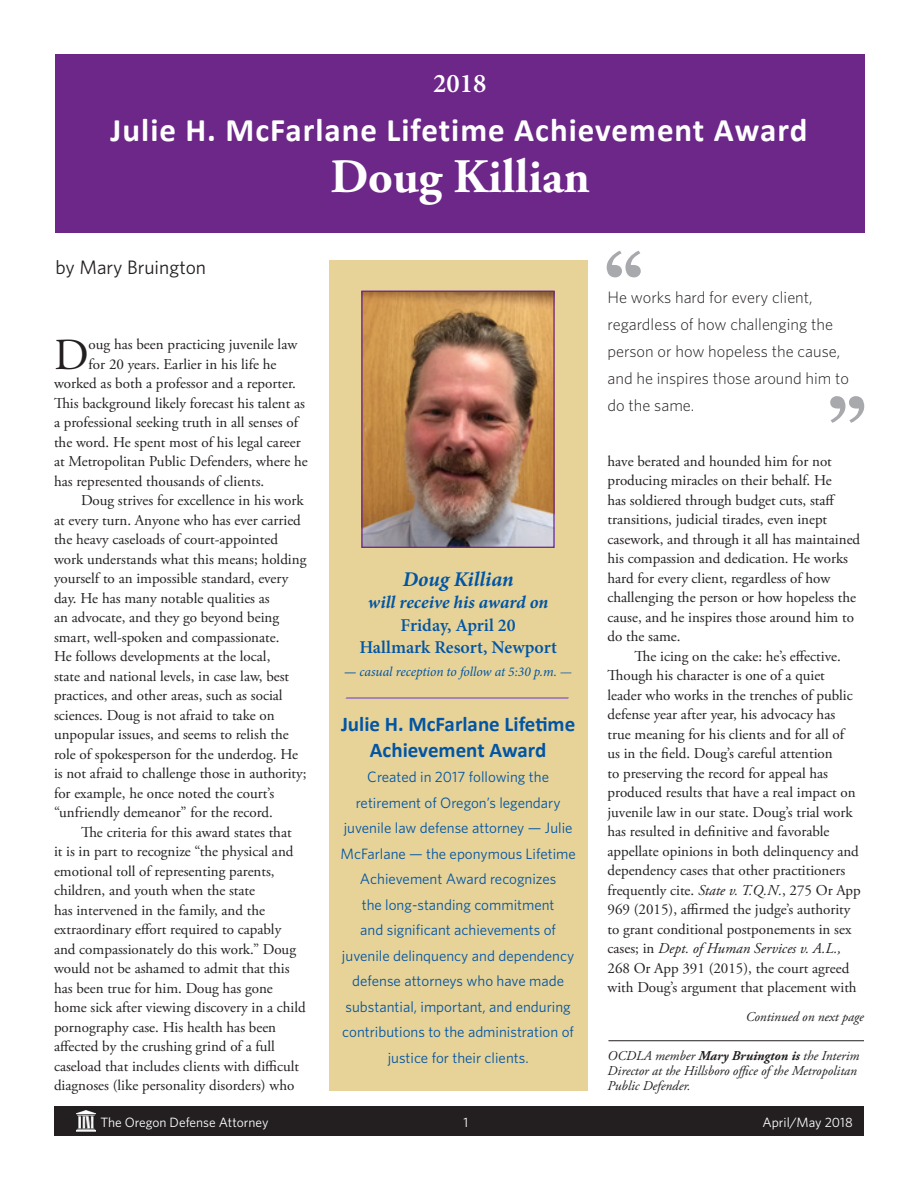
<style>
.page{position:relative;width:918px;height:1188px;background:#fff}
.page>*{position:absolute;margin:0;border:0;box-sizing:border-box;transform-origin:0 0}
.t1{font:700 78px "Georgia";color:#a8a9ad}
.t2{font:700 48px "Adobe Garamond Pro";color:#fff}
.t3{font:44.4px "Adobe Garamond Pro";color:#231f20}
.t4{font:700 33px "Calibri";letter-spacing:.03em;color:#fff}
.t5{font:600 27px "Minion Pro";color:#fff}
.t6{font:700 21px/25.5px "Calibri";color:#0155a5;text-align:center}
.t7{font:italic 700 21px "Minion Pro";letter-spacing:-.005em;color:#0155a5}
.t8{font:19.5px "Whitney";color:#231f20}
.t9{font:600 18px/22.5px "Minion Pro";color:#0155a5;text-align:center}
.t10{font:italic 700 18px "Minion Pro";color:#0155a5}
.t11{font:300 16.5px/27px "Whitney";color:#231f20}
.t12{font:15px/19.5px "Adobe Garamond Pro";color:#231f20}
.t13{font:15px/25.5px "Whitney";color:#0155a5;text-align:center}
.t14{font:italic 13.5px/15px "Adobe Garamond Pro";color:#231f20}
.t15{font:13.5px "Whitney";color:#fff}
.t16{font:italic 13.5px "Minion Pro";letter-spacing:-.01em;color:#0155a5}
.s1{font-weight:600;font-style:normal}
.s2{font-style:italic}
.s3{font-weight:700}
</style>
<div class="page">
<div style="left:54px;top:1107px;width:810px;height:29px;background:#231f20"></div>
<img style="left:77px;top:1111px;width:18px;height:20px">
<div style="left:329px;top:261px;width:258px;height:830px;background:#e7d398"></div>
<div style="left:55px;top:54px;width:810px;height:178px;background:#6c2789"></div>
<hr style="left:608px;top:1040px;width:256px;height:1px;background:#231f20">
<svg style="left:345px;top:697px;width:224px;height:2px"></svg>
<img style="left:363px;top:293px;width:190px;height:253px">
<div style="left:361px;top:291px;width:194px;height:257px;border:1px solid #6c2789"></div>
<h3 class="t5" style="left:433px;top:65px;width:55px">2018</h3>
<h3 class="t4" style="left:111px;top:110px;width:698px">Julie H. McFarlane Lifetime Achievement Award</h3>
<h2 class="t2" style="left:331px;top:149px;width:261px">Doug Killian</h2>
<h3 class="t8" style="left:56px;top:254px;width:152px">by Mary Bruington</h3>
<h3 class="t3" style="left:54px;top:328px;width:36px">D</h3>
<p class="t12" style="left:89px;top:335px;width:210px">oug has been practicing juvenile law</p>
<p class="t12" style="left:89px;top:355px;width:189px">for 20 years. Earlier in his life he</p>
<p class="t12" style="left:54px;top:374px;width:244px">worked as both a professor and a reporter.</p>
<p class="t12" style="left:54px;top:394px;width:253px">This background likely forecast his talent as</p>
<p class="t12" style="left:54px;top:413px;width:246px">a professional seeking truth in all senses of</p>
<p class="t12" style="left:54px;top:433px;width:248px">the word. He spent most of his legal career</p>
<p class="t12" style="left:54px;top:452px;width:255px">at Metropolitan Public Defenders, where he</p>
<p class="t12" style="left:54px;top:472px;width:212px">has represented thousands of clients.</p>
<p class="t12" style="left:81px;top:491px;width:224px">Doug strives for excellence in his work</p>
<p class="t12" style="left:54px;top:511px;width:248px">at every turn. Anyone who has ever carried</p>
<p class="t12" style="left:54px;top:530px;width:226px">the heavy caseloads of court-appointed</p>
<p class="t12" style="left:54px;top:550px;width:254px">work understands what this means; holding</p>
<p class="t12" style="left:54px;top:569px;width:236px">yourself to an impossible standard, every</p>
<p class="t12" style="left:54px;top:589px;width:217px">day. He has many notable qualities as</p>
<p class="t12" style="left:54px;top:608px;width:227px">an advocate, and they go beyond being</p>
<p class="t12" style="left:54px;top:628px;width:227px">smart, well-spoken and compassionate.</p>
<p class="t12" style="left:54px;top:647px;width:218px">He follows developments at the local,</p>
<p class="t12" style="left:54px;top:667px;width:237px">state and national levels, in case law, best</p>
<p class="t12" style="left:54px;top:686px;width:230px">practices, and other areas, such as social</p>
<p class="t12" style="left:54px;top:706px;width:222px">sciences. Doug is not afraid to take on</p>
<p class="t12" style="left:54px;top:725px;width:236px">unpopular issues, and seems to relish the</p>
<p class="t12" style="left:54px;top:745px;width:246px">role of spokesperson for the underdog. He</p>
<p class="t12" style="left:54px;top:764px;width:254px">is not afraid to challenge those in authority;</p>
<p class="t12" style="left:54px;top:784px;width:222px">for example, he once noted the court’s</p>
<p class="t12" style="left:54px;top:803px;width:221px">“unfriendly demeanor” for the record.</p>
<p class="t12" style="left:81px;top:823px;width:212px">The criteria for this award states that</p>
<p class="t12" style="left:54px;top:842px;width:241px">it is in part to recognize “the physical and</p>
<p class="t12" style="left:54px;top:862px;width:222px">emotional toll of representing parents,</p>
<p class="t12" style="left:54px;top:881px;width:203px">children, and youth when the state</p>
<p class="t12" style="left:54px;top:901px;width:213px">has intervened in the family, and the</p>
<p class="t12" style="left:54px;top:920px;width:229px">extraordinary effort required to capably</p>
<p class="t12" style="left:54px;top:940px;width:244px">and compassionately do this work.” Doug</p>
<p class="t12" style="left:54px;top:959px;width:237px">would not be ashamed to admit that this</p>
<p class="t12" style="left:54px;top:979px;width:220px">has been true for him. Doug has gone</p>
<p class="t12" style="left:54px;top:998px;width:253px">home sick after viewing discovery in a child</p>
<p class="t12" style="left:54px;top:1018px;width:224px">pornography case. His health has been</p>
<p class="t12" style="left:54px;top:1037px;width:222px">affected by the crushing grind of a full</p>
<p class="t12" style="left:54px;top:1057px;width:247px">caseload that includes clients with difficult</p>
<p class="t12" style="left:54px;top:1076px;width:242px">diagnoses (like personality disorders) who</p>
<h3 class="t7" style="left:403px;top:564px;width:112px">Doug Killian</h3>
<p class="t10" style="left:368px;top:590px;width:182px">will receive his award on</p>
<p class="t9" style="left:359px;top:614px;width:199px">Friday, April 20<br>Hallmark Resort, Newport</p>
<p class="t16" style="left:344px;top:662px;width:230px"><span class="s1">—</span> casual reception to follow at 5:30 p.m. —</p>
<h3 class="t6" style="left:341px;top:711px;width:236px">Julie H. McFarlane Lifetime<br>Achievement Award</h3>
<p class="t13" style="left:340px;top:764px;width:237px">Created in 2017 following the retirement of Oregon’s legendary juvenile law defense attorney — Julie McFarlane — the eponymous Lifetime Achievement Award recognizes<br>the long-standing commitment<br>and significant achievements of juvenile delinquency and dependency defense attorneys who have made substantial, important, and enduring contributions to the administration of justice for their clients.</p>
<h1 class="t1" style="left:604px;top:223px;width:42px">“</h1>
<p class="t11" style="left:608px;top:284px;width:243px">He works hard for every client, regardless of how challenging the person or how hopeless the cause, and he inspires those around him to do the same.</p>
<h1 class="t1" style="left:827px;top:369px;width:42px">”</h1>
<p class="t12" style="left:608px;top:452px;width:254px">have berated and hounded him for not producing miracles on their behalf. He<br>has soldiered through budget cuts, staff transitions, judicial tirades, even inept casework, and through it all has maintained his compassion and dedication. He works hard for every client, regardless of how challenging the person or how hopeless the cause, and he inspires those around him to do the same.</p>
<p class="t12" style="left:608px;top:647px;width:255px;text-indent:27px">The icing on the cake: he’s effective.<br>Though his character is one of a quiet leader who works in the trenches of public defense year after year, his advocacy has true meaning for his clients and for all of<br>us in the field. Doug’s careful attention<br>to preserving the record for appeal has produced results that have a real impact on juvenile law in our state. Doug’s trial work has resulted in definitive and favorable appellate opinions in both delinquency and dependency cases that other practitioners frequently cite. <span class="s2">State v. T.Q.N.</span>, 275 Or App 969 (2015), affirmed the judge’s authority to grant conditional postponements in sex cases; in <span class="s2">Dept. of Human Services v. A.L., </span>268 Or App 391 (2015), the court agreed with Doug’s argument that placement with</p>
<p class="t14" style="left:746px;top:1009px;width:120px">Continued on next page</p>
<p class="t14" style="left:608px;top:1049px;width:253px">OCDLA member <span class="s3">Mary Bruington is</span> the Interim<br>Director at the Hillsboro office of the Metropolitan<br>Public Defender.</p>
<p class="t15" style="left:100px;top:1113px;width:170px">The Oregon Defense Attorney</p>
<p class="t15" style="left:463px;top:1113px;width:6px">1</p>
<p class="t15" style="left:762px;top:1113px;width:92px">April/May 2018</p>
</div>
